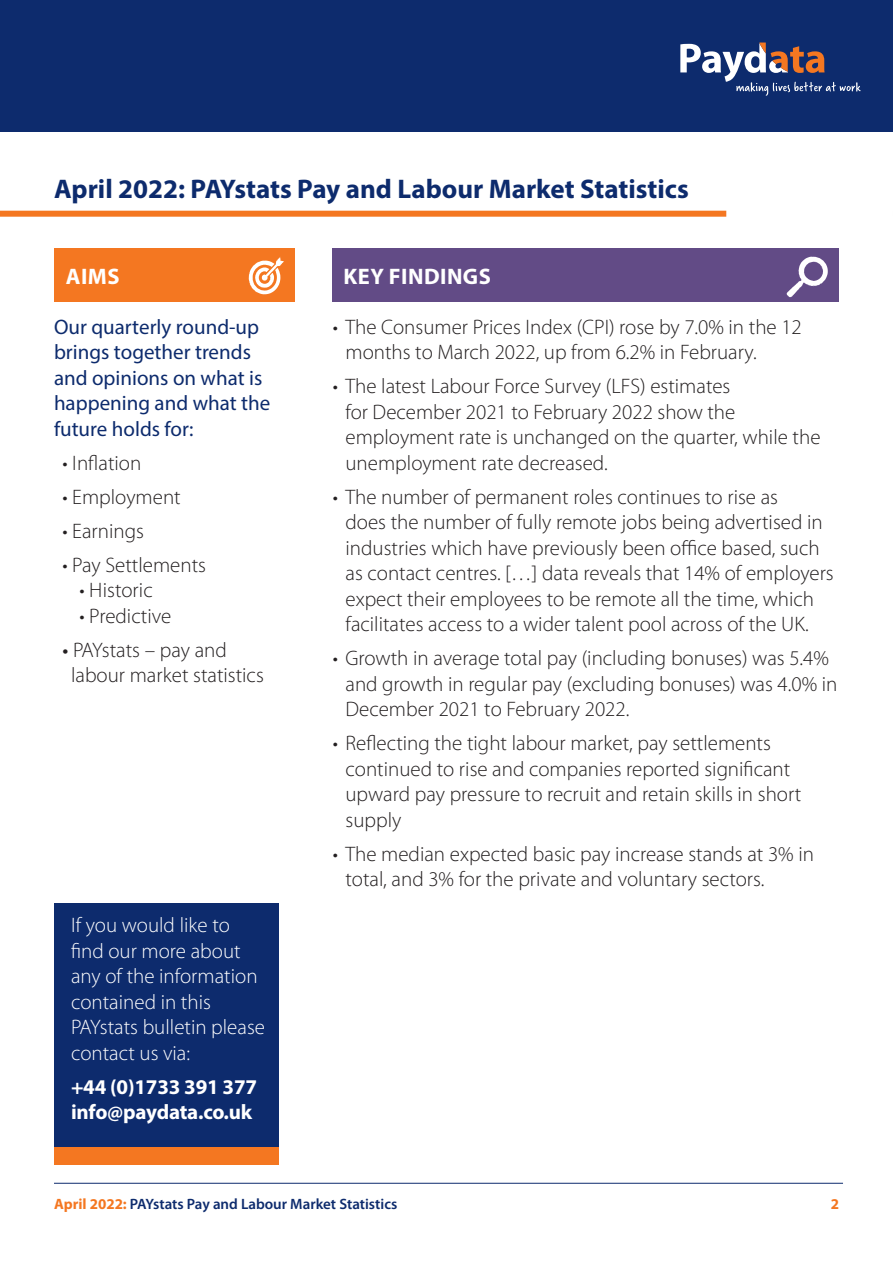
<style>
.page{position:relative;width:893px;height:1263px;background:#fff}
.page>*{position:absolute;margin:0;border:0;box-sizing:border-box;transform-origin:0 0}
.t1{font:700 27px "Myriad Pro";color:#0d2b6d}
.t2{font:700 22.5px "Myriad Pro";letter-spacing:.02em;color:#fff}
.t3{font:300 21px/25.5px "Myriad Pro";color:#231f20}
.t4{font:300 21px/25.5px "Myriad Pro";color:#fff}
.t5{font:21px/25.5px "Myriad Pro";color:#0d2b6d}
.t6{font:700 21px "Myriad Pro";letter-spacing:-.01em;color:#fff}
.t7{font:600 15px "Myriad Pro";color:#0d2b6d}
.t8{font:700 15px "Myriad Pro";color:#f47721}
.s1{font-weight:400}
.s2{font-weight:700;color:#f47721}
</style>
<div class="page">
<div style="left:333px;top:249px;width:506px;height:53px;background:#624b86"></div>
<div style="left:54px;top:249px;width:240px;height:53px;background:#f47721"></div>
<div style="left:0;top:211px;width:726px;height:6px;background:#f47721"></div>
<svg style="left:249px;top:257px;width:35px;height:37px"></svg>
<svg style="left:787px;top:257px;width:41px;height:40px"></svg>
<div style="left:54px;top:904px;width:225px;height:260px;background:#0d2b6d"></div>
<div style="left:54px;top:1147px;width:225px;height:17px;background:#f47721"></div>
<div style="left:0;top:0;width:893px;height:132px;background:#0d2b6d"></div>
<svg style="left:680px;top:43px;width:181px;height:53px"></svg>
<hr style="left:54px;top:1183px;width:789px;height:1px;background:#0d2b6d">
<p class="t1" style="left:54px;top:171px;width:636px">April 2022: PAYstats Pay and Labour Market Statistics</p>
<p class="t2" style="left:66px;top:262px;width:55px">AIMS</p>
<p class="t2" style="left:344px;top:262px;width:149px">KEY FINDINGS</p>
<p class="t5" style="left:54px;top:313px;width:218px">Our quarterly round-up brings together trends and opinions on what is happening and what the future holds for:</p>
<p class="t3" style="left:63px;top:450px;width:80px">• Inflation</p>
<p class="t3" style="left:63px;top:484px;width:120px">• Employment</p>
<p class="t3" style="left:63px;top:518px;width:83px">• Earnings</p>
<p class="t3" style="left:63px;top:552px;width:145px">• Pay Settlements</p>
<p class="t3" style="left:80px;top:577px;width:75px">• Historic</p>
<p class="t3" style="left:80px;top:603px;width:93px">• Predictive</p>
<p class="t3" style="left:63px;top:637px;width:166px"><span class="s1">•</span> PAYstats – pay and</p>
<p class="t3" style="left:71px;top:662px;width:194px">labour market statistics</p>
<p class="t4" style="left:71px;top:912px;width:196px">If you would like to find our more about any of the information contained in this<br>PAYstats bulletin please contact us via:</p>
<p class="t6" style="left:71px;top:1073px;width:188px">+44 (0)1733 391 377</p>
<p class="t6" style="left:71px;top:1098px;width:183px">info@paydata.co.uk</p>
<p class="t3" style="left:345px;top:314px;width:458px;text-indent:-13px">• The Consumer Prices Index (CPI) rose by 7.0% in the 12 months to March 2022, up from 6.2% in February.</p>
<p class="t3" style="left:345px;top:373px;width:476px;text-indent:-13px">• The latest Labour Force Survey (LFS) estimates<br>for December 2021 to February 2022 show the employment rate is unchanged on the quarter, while the unemployment rate decreased.</p>
<p class="t3" style="left:345px;top:484px;width:490px;text-indent:-13px">• The number of permanent roles continues to rise as<br>does the number of fully remote jobs being advertised in industries which have previously been office based, such as contact centres. […] data reveals that 14% of employers expect their employees to be remote all the time, which facilitates access to a wider talent pool across of the UK.</p>
<p class="t3" style="left:345px;top:645px;width:493px;text-indent:-13px">• Growth in average total pay (including bonuses) was 5.4% and growth in regular pay (excluding bonuses) was 4.0% in<br>December 2021 to February 2022.</p>
<p class="t3" style="left:345px;top:730px;width:457px;text-indent:-13px">• Reflecting the tight labour market, pay settlements continued to rise and companies reported significant upward pay pressure to recruit and retain skills in short supply</p>
<p class="t3" style="left:345px;top:841px;width:470px;text-indent:-13px">• The median expected basic pay increase stands at 3% in total, and 3% for the private and voluntary sectors.</p>
<p class="t7" style="left:54px;top:1195px;width:345px"><span class="s2">April 2022:</span> PAYstats Pay and Labour Market Statistics</p>
<p class="t8" style="left:831px;top:1194px;width:10px">2</p>
</div>
